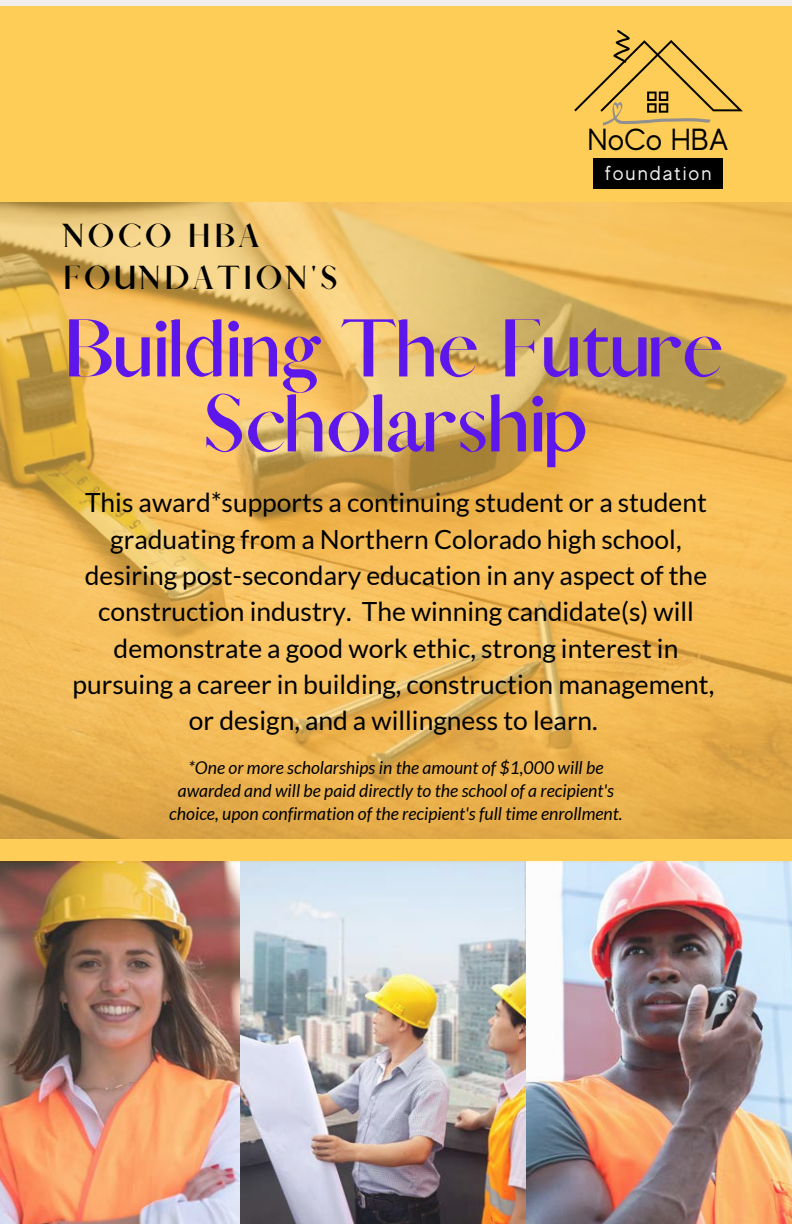
<style>
.page{position:relative;width:792px;height:1224px;background:#fff}
.page>*{position:absolute;margin:0;border:0;box-sizing:border-box;transform-origin:0 0}
.t1{font:700 73.6px "Afrah";color:#5e17eb}
.t2{font:30.4px "MADE Evolve Sans";color:#000}
.t3{font:700 30px "Afrah";letter-spacing:.11em;color:#000}
.t4{font:26.4px/36.2px "Lato";color:#000;text-align:center}
.t5{font:20.2px "MADE Evolve Sans";letter-spacing:.1em;color:#f1eeee}
.t6{font:italic 17.6px/23.2px "Lato";color:#000;text-align:center}
</style>
<div class="page">
<div style="left:0;top:6px;width:792px;height:856px;background:#fecd57"></div>
<img style="left:0;top:862px;width:792px;height:362px">
<div style="left:594px;top:158px;width:129px;height:31px;background:#000"></div>
<svg style="left:574px;top:30px;width:169px;height:96px"></svg>
<img style="left:0;top:202px;width:792px;height:636px">
<p class="t3" style="left:63px;top:217px;width:198px">NOCO HBA</p>
<p class="t3" style="left:63px;top:259px;width:276px">FOUNDATION'S</p>
<p class="t2" style="left:588px;top:123px;width:143px">NoCo HBA</p>
<p class="t5" style="left:605px;top:162px;width:108px">foundation</p>
<p class="t1" style="left:63px;top:302px;width:662px">Building The Future</p>
<p class="t1" style="left:203px;top:377px;width:387px">Scholarship</p>
<p class="t4" style="left:72px;top:485px;width:643px">This award*supports a continuing student or a student graduating from a Northern Colorado high school, desiring post-secondary education in any aspect of the construction industry. The winning candidate(s) will demonstrate a good work ethic, strong interest in pursuing a career in building, construction management, or design, and a willingness to learn.</p>
<p class="t6" style="left:169px;top:756px;width:455px">*One or more scholarships in the amount of $1,000 will be awarded and will be paid directly to the school of a recipient's choice, upon confirmation of the recipient's full time enrollment.</p>
</div>
